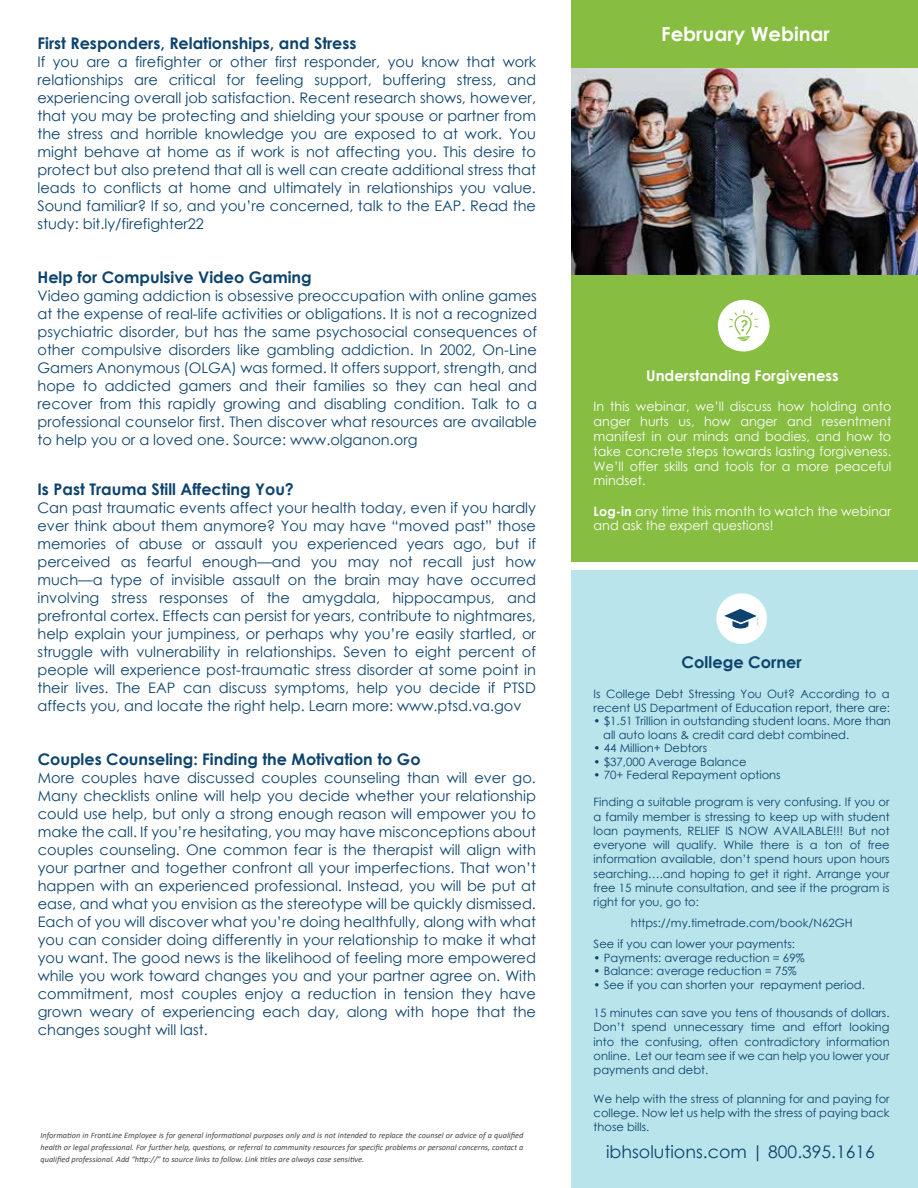
<style>
.page{position:relative;width:918px;height:1188px;background:#fff}
.page>*{position:absolute;margin:0;border:0;box-sizing:border-box;transform-origin:0 0}
.t1{font:700 19.5px "Century Gothic";color:#fff}
.t2{font:17.4px "Century Gothic";color:#0d436c}
.t3{font:700 16.2px "Century Gothic";color:#0d436c}
.t4{font:700 16.05px "Century Gothic";color:#0d436c}
.t5{font:700 14.85px "Century Gothic";color:#fff}
.t6{font:14.55px/18px "Century Gothic";color:#0d436c;text-align:justify}
.t7{font:12.9px/15px "Century Gothic";color:#fff;text-align:justify}
.t8{font:11.55px/14.2px "Century Gothic";color:#0d436c}
.t9{font:italic 8.25px/12px "Calibri";color:#444;text-align:justify}
.s1{font-weight:700}
</style>
<div class="page">
<img style="left:571px;top:67px;width:347px;height:208px">
<div style="left:571px;top:276px;width:347px;height:286px;background:#87bd40"></div>
<svg style="left:717px;top:299px;width:53px;height:53px"></svg>
<div style="left:571px;top:0;width:347px;height:67px;background:#87bd40"></div>
<div style="left:572px;top:570px;width:346px;height:618px;background:#b9e4ec"></div>
<svg style="left:716px;top:593px;width:51px;height:51px"></svg>
<p class="t4" style="left:38px;top:31px;width:321px">First Responders, Relationships, and Stress</p>
<p class="t6" style="left:38px;top:52px;width:500px">If you are a firefighter or other first responder, you know that work relationships are critical for feeling support, buffering stress, and experiencing overall job satisfaction. Recent research shows, however, that you may be protecting and shielding your spouse or partner from the stress and horrible knowledge you are exposed to at work. You might behave at home as if work is not affecting you. This desire to protect but also pretend that all is well can create additional stress that leads to conflicts at home and ultimately in relationships you value.<br>Sound familiar? If so, and you’re concerned, talk to the EAP. Read the study: bit.ly/firefighter22</p>
<p class="t4" style="left:38px;top:265px;width:276px">Help for Compulsive Video Gaming</p>
<p class="t6" style="left:38px;top:286px;width:501px">Video gaming addiction is obsessive preoccupation with online games at the expense of real-life activities or obligations. It is not a recognized psychiatric disorder, but has the same psychosocial consequences of other compulsive disorders like gambling addiction. In 2002, On-Line Gamers Anonymous (OLGA) was formed. It offers support, strength, and hope to addicted gamers and their families so they can heal and recover from this rapidly growing and disabling condition. Talk to a professional counselor first. Then discover what resources are available to help you or a loved one. Source: www.olganon.org</p>
<p class="t4" style="left:38px;top:477px;width:258px">Is Past Trauma Still Affecting You?</p>
<p class="t6" style="left:38px;top:499px;width:500px">Can past traumatic events affect your health today, even if you hardly ever think about them anymore? You may have “moved past” those memories of abuse or assault you experienced years ago, but if perceived as fearful enough—and you may not recall just how much—a type of invisible assault on the brain may have occurred involving stress responses of the amygdala, hippocampus, and prefrontal cortex. Effects can persist for years, contribute to nightmares, help explain your jumpiness, or perhaps why you’re easily startled, or struggle with vulnerability in relationships. Seven to eight percent of people will experience post-traumatic stress disorder at some point in their lives. The EAP can discuss symptoms, help you decide if PTSD affects you, and locate the right help. Learn more: www.ptsd.va.gov</p>
<p class="t4" style="left:38px;top:747px;width:384px">Couples Counseling: Finding the Motivation to Go</p>
<p class="t6" style="left:38px;top:769px;width:500px">More couples have discussed couples counseling than will ever go.<br>Many checklists online will help you decide whether your relationship could use help, but only a strong enough reason will empower you to make the call. If you’re hesitating, you may have misconceptions about couples counseling. One common fear is the therapist will align with your partner and together confront all your imperfections. That won’t happen with an experienced professional. Instead, you will be put at ease, and what you envision as the stereotype will be quickly dismissed.<br>Each of you will discover what you’re doing healthfully, along with what you can consider doing differently in your relationship to make it what you want. The good news is the likelihood of feeling more empowered while you work toward changes you and your partner agree on. With commitment, most couples enjoy a reduction in tension they have grown weary of experiencing each day, along with hope that the changes sought will last.</p>
<p class="t9" style="left:40px;top:1129px;width:484px">Information in FrontLine Employee is for general informational purposes only and is not intended to replace the counsel or advice of a qualified health or legal professional. For further help, questions, or referral to community resources for specific problems or personal concerns, contact a qualified professional. Add “http://” to source links to follow. Link titles are always case sensitive.</p>
<h1 class="t1" style="left:661px;top:19px;width:170px">February Webinar</h1>
<p class="t5" style="left:646px;top:364px;width:194px">Understanding Forgiveness</p>
<p class="t7" style="left:594px;top:398px;width:299px">In this webinar, we’ll discuss how holding onto anger hurts us, how anger and resentment manifest in our minds and bodies, and how to take concrete steps towards lasting forgiveness.<br>We’ll offer skills and tools for a more peaceful mindset.</p>
<p class="t7" style="left:594px;top:503px;width:299px"><span class="s1">Log-in</span> any time this month to watch the webinar and ask the expert questions!</p>
<p class="t3" style="left:682px;top:649px;width:121px">College Corner</p>
<p class="t8" style="left:594px;top:686px;width:298px">Is College Debt Stressing You Out? According to a recent US Department of Education report, there are:</p>
<p class="t8" style="left:603px;top:714px;width:289px;line-height:13.5px;text-indent:-10px">• $1.51 Trillion in outstanding student loans. More than all auto loans &amp; credit card debt combined.</p>
<p class="t8" style="left:594px;top:741px;width:115px">• 44 Million+ Debtors</p>
<p class="t8" style="left:594px;top:754px;width:155px">• $37,000 Average Balance</p>
<p class="t8" style="left:594px;top:768px;width:189px">• 70+ Federal Repayment options</p>
<p class="t8" style="left:594px;top:795px;width:297px;text-align:justify">Finding a suitable program is very confusing. If you or a family member is stressing to keep up with student loan payments, RELIEF IS NOW AVAILABLE!!! But not everyone will qualify. While there is a ton of free information available, don’t spend hours upon hours searching….and hoping to get it right. Arrange your free 15 minute consultation, and see if the program is right for you, go to:</p>
<p class="t8" style="left:594px;top:912px;width:260px;line-height:21px;text-indent:37px">https://my.timetrade.com/book/N62GH<br>See if you can lower your payments:</p>
<p class="t8" style="left:594px;top:950px;width:212px">• Payments: average reduction = 69%</p>
<p class="t8" style="left:594px;top:964px;width:205px">• Balance: average reduction = 75%</p>
<p class="t8" style="left:594px;top:977px;width:273px">• See if you can shorten your repayment period.</p>
<p class="t8" style="left:594px;top:1006px;width:298px;text-align:justify">15 minutes can save you tens of thousands of dollars.<br>Don’t spend unnecessary time and effort looking into the confusing, often contradictory information online. Let our team see if we can help you lower your payments and debt.</p>
<p class="t8" style="left:594px;top:1091px;width:297px;text-align:justify">We help with the stress of planning for and paying for college. Now let us help with the stress of paying back those bills.</p>
<p class="t2" style="left:606px;top:1139px;width:270px">ibhsolutions.com | 800.395.1616</p>
</div>
